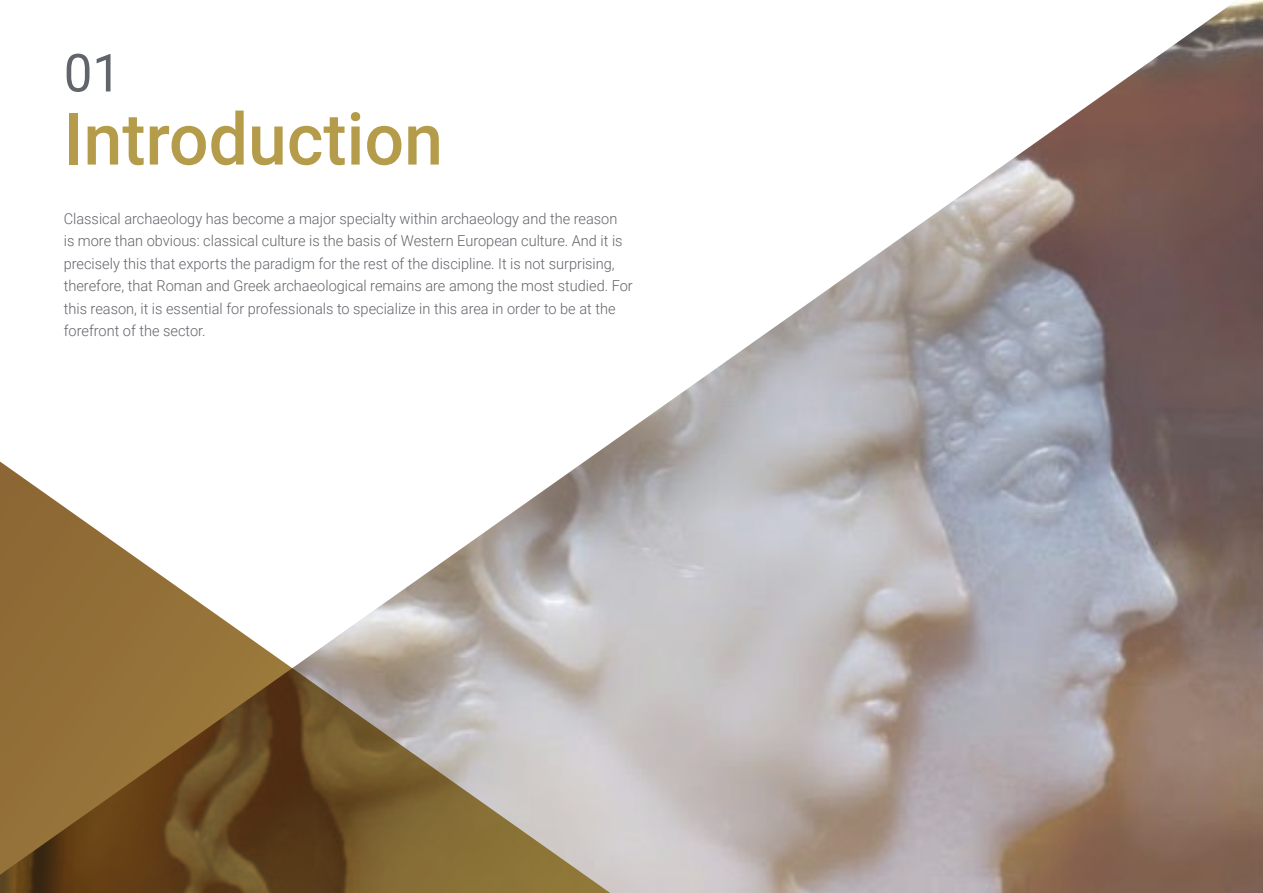
<style>
.page{position:relative;width:1263px;height:893px;background:#fff}
.page>*{position:absolute;margin:0;border:0;box-sizing:border-box;transform-origin:0 0}
.t1{font:500 72px "Roboto";color:#b49c4b}
.t2{font:52.5px "Roboto";color:#61646a}
.t3{font:300 15px/22.5px "Roboto";color:#61646a}
</style>
<div class="page">
<img style="left:606px;top:0;width:657px;height:893px">
<svg style="left:0;top:446px;width:640px;height:447px"></svg>
<h2 class="t2" style="left:64px;top:36px;width:59px">01</h2>
<h1 class="t1" style="left:64px;top:89px;width:381px">Introduction</h1>
<p class="t3" style="left:64px;top:207px;width:571px">Classical archaeology has become a major specialty within archaeology and the reason<br>is more than obvious: classical culture is the basis of Western European culture. And it is precisely this that exports the paradigm for the rest of the discipline. It is not surprising, therefore, that Roman and Greek archaeological remains are among the most studied. For this reason, it is essential for professionals to specialize in this area in order to be at the forefront of the sector.</p>
</div>
